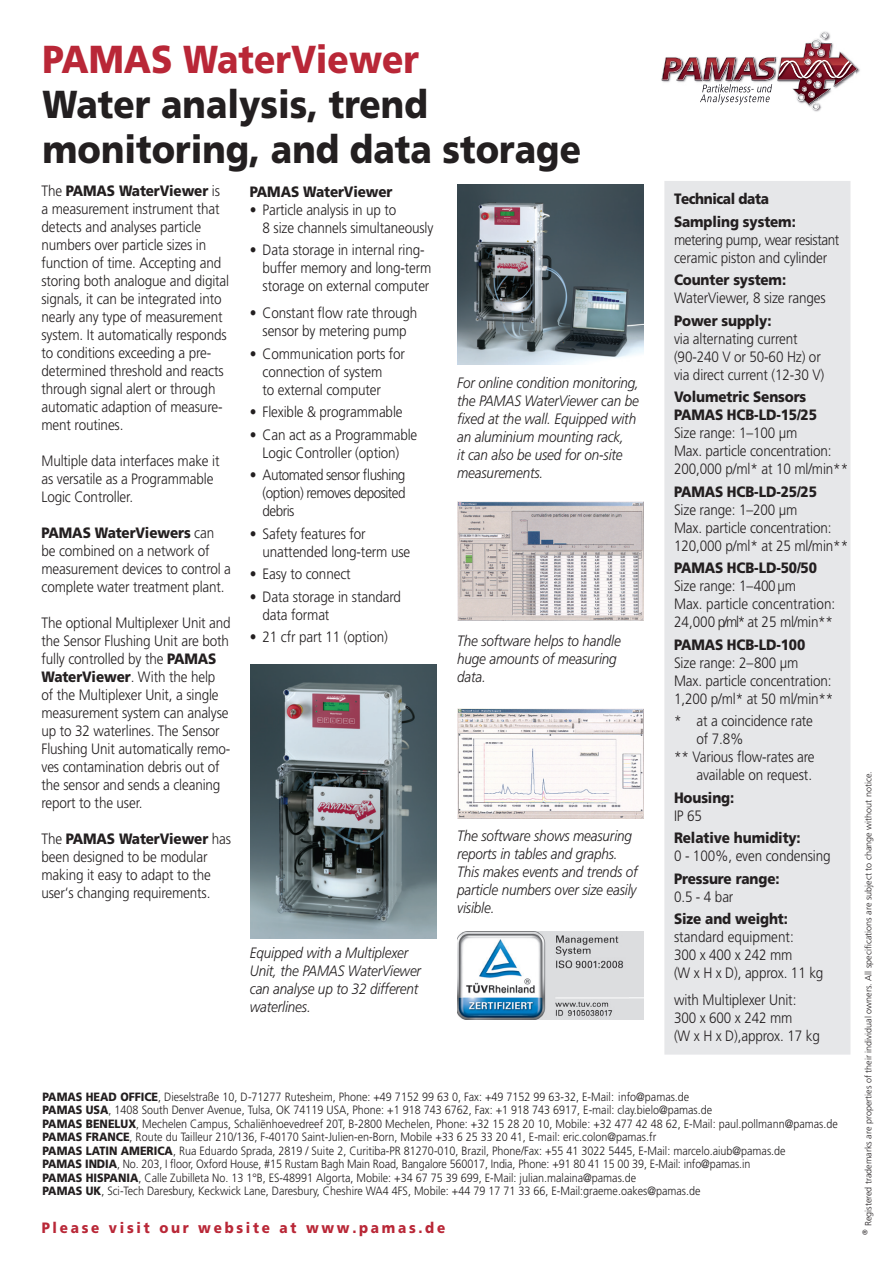
<style>
.page{position:relative;width:893px;height:1263px;background:#fff}
.page>*{position:absolute;margin:0;border:0;box-sizing:border-box;transform-origin:0 0}
.t1{font:900 39px/45px "Frutiger";color:#231f20;scale:.9 1}
.t2{font:900 39px "Frutiger";color:#b92737;scale:.9 1}
.t3{font:300 15px/18px "Frutiger";letter-spacing:-.01em;color:#231f20;scale:.9 1}
.t4{font:italic 300 15px/18px "Frutiger";letter-spacing:-.01em;color:#231f20;scale:.9 1}
.t5{font:900 15px/22.5px "Frutiger";letter-spacing:-.01em;color:#231f20;scale:.9 1}
.t6{font:300 15px/18px "Frutiger";letter-spacing:-.03em;color:#231f20;scale:.9 1}
.t7{font:900 15px "Frutiger";letter-spacing:.2em;color:#b92737;scale:.9 1}
.t8{font:300 12px/13.5px "Frutiger";color:#231f20;scale:.9 1}
.t9{font:300 9px "Frutiger";color:#231f20}
.t10{font:300 7.05px "Frutiger";color:#231f20}
.s1{font-weight:900}
</style>
<div class="page">
<div style="left:664px;top:181px;width:186px;height:873px;background:#e6e7e9"></div>
<svg style="left:662px;top:31px;width:196px;height:81px"></svg>
<img style="left:457px;top:185px;width:187px;height:180px">
<img style="left:251px;top:665px;width:186px;height:273px">
<img style="left:457px;top:502px;width:186px;height:118px">
<img style="left:457px;top:708px;width:187px;height:110px">
<img style="left:457px;top:931px;width:173px;height:89px">
<h1 class="t2" style="left:43px;top:36px;width:420px">PAMAS WaterViewer</h1>
<h1 class="t1" style="left:43px;top:82px;width:600px">Water analysis, trend monitoring, and data storage</h1>
<p class="t3" style="left:41px;top:182px;width:210px">The <span class="s1">PAMAS WaterViewer</span> is a measurement instrument that detects and analyses particle numbers over particle sizes in function of time. Accepting and storing both analogue and digital signals, it can be integrated into nearly any type of measurement system. It automatically responds to conditions exceeding a pre&shy;determined threshold and reacts through signal alert or through automatic adaption of measure&shy;ment routines.</p>
<p class="t3" style="left:41px;top:452px;width:199px">Multiple data interfaces make it as versatile as a Programmable<br>Logic Controller.</p>
<p class="t3" style="left:41px;top:524px;width:212px"><span class="s1">PAMAS WaterViewers</span> can be combined on a network of measurement devices to control a complete water treatment plant.</p>
<p class="t3" style="left:41px;top:614px;width:212px">The optional Multiplexer Unit and the Sensor Flushing Unit are both fully controlled by the <span class="s1">PAMAS<br>WaterViewer</span>. With the help of the Multiplexer Unit, a single measurement system can analyse up to 32 waterlines. The Sensor<br>Flushing Unit automatically remo&shy;ves contamination debris out of the sensor and sends a cleaning report to the user.</p>
<p class="t3" style="left:41px;top:830px;width:212px">The <span class="s1">PAMAS WaterViewer</span> has been designed to be modular making it easy to adapt to the user‘s changing requirements.</p>
<p class="t5" style="left:250px;top:180px;width:160px">PAMAS WaterViewer</p>
<p class="t3" style="left:263px;top:201px;width:191px;text-indent:-13px">• Particle analysis in up to<br>8 size channels simultaneously</p>
<p class="t3" style="left:263px;top:241px;width:189px;text-indent:-13px">• Data storage in internal ring&shy;buffer memory and long-term storage on external computer</p>
<p class="t3" style="left:250px;top:304px;width:188px;text-align:center">• Constant flow rate through sensor by metering pump</p>
<p class="t3" style="left:263px;top:345px;width:160px;text-indent:-13px">• Communication ports for connection of system<br>to external computer</p>
<p class="t3" style="left:250px;top:403px;width:171px">• Flexible &amp; programmable</p>
<p class="t3" style="left:250px;top:426px;width:188px;text-align:center">• Can act as a Programmable<br>Logic Controller (option)</p>
<p class="t3" style="left:263px;top:466px;width:160px;text-align:justify;text-indent:-13px">• Automated sensor flushing (option) removes deposited debris</p>
<p class="t3" style="left:263px;top:525px;width:166px;text-indent:-13px">• Safety features for unattended long-term use</p>
<p class="t3" style="left:250px;top:565px;width:114px">• Easy to connect</p>
<p class="t3" style="left:263px;top:588px;width:155px;text-indent:-13px">• Data storage in standard data format</p>
<p class="t3" style="left:250px;top:628px;width:155px">• 21 cfr part 11 (option)</p>
<p class="t4" style="left:457px;top:374px;width:204px">For online condition monitoring, the PAMAS WaterViewer can be fixed at the wall. Equipped with an aluminium mounting rack,<br>it can also be used for on-site measurements.</p>
<p class="t4" style="left:457px;top:632px;width:183px">The software helps to handle huge amounts of measuring data.</p>
<p class="t4" style="left:457px;top:827px;width:202px">The software shows measuring reports in tables and graphs.<br>This makes events and trends of particle numbers over size easily visible.</p>
<p class="t4" style="left:250px;top:944px;width:192px">Equipped with a Multiplexer<br>Unit, the PAMAS WaterViewer can analyse up to 32 different waterlines.</p>
<p class="t5" style="left:674px;top:188px;width:137px">Technical data<br>Sampling system:</p>
<p class="t6" style="left:674px;top:231px;width:185px">metering pump, wear resistant ceramic piston and cylinder</p>
<p class="t5" style="left:674px;top:269px;width:126px">Counter system:</p>
<p class="t3" style="left:674px;top:289px;width:170px">WaterViewer, 8 size ranges</p>
<p class="t5" style="left:674px;top:309px;width:110px">Power supply:</p>
<p class="t3" style="left:674px;top:330px;width:169px">via alternating current (90-240 V or 50-60 Hz) or via direct current (12-30 V)</p>
<p class="t5" style="left:674px;top:388px;width:160px;line-height:18px">Volumetric Sensors<br>PAMAS HCB-LD-15/25</p>
<p class="t3" style="left:674px;top:424px;width:195px">Size range: 1–100 µm<br>Max. particle concentration:<br>200,000 p/ml* at 10 ml/min**</p>
<p class="t5" style="left:674px;top:480px;width:160px">PAMAS HCB-LD-25/25</p>
<p class="t3" style="left:674px;top:501px;width:195px">Size range: 1–200 µm<br>Max. particle concentration:<br>120,000 p/ml* at 25 ml/min**</p>
<p class="t5" style="left:674px;top:557px;width:160px">PAMAS HCB-LD-50/50</p>
<p class="t3" style="left:674px;top:577px;width:181px">Size range: 1–400 µm<br>Max. particle concentration:<br>24,000 p/ml* at 25 ml/min**</p>
<p class="t5" style="left:674px;top:633px;width:147px">PAMAS HCB-LD-100</p>
<p class="t3" style="left:674px;top:654px;width:179px">Size range: 2–800 µm<br>Max. particle concentration:<br>1,200 p/ml* at 50 ml/min**</p>
<p class="t3" style="left:674px;top:712px;width:156px">* at a coincidence rate</p>
<p class="t3" style="left:696px;top:730px;width:54px">of 7.8%</p>
<p class="t3" style="left:674px;top:748px;width:158px">** Various flow-rates are</p>
<p class="t3" style="left:696px;top:766px;width:130px">available on request.</p>
<p class="t5" style="left:674px;top:786px;width:68px">Housing:</p>
<p class="t3" style="left:674px;top:807px;width:33px">IP 65</p>
<p class="t5" style="left:674px;top:827px;width:142px">Relative humidity:</p>
<p class="t3" style="left:674px;top:847px;width:175px">0 - 100%, even condensing</p>
<p class="t5" style="left:674px;top:867px;width:119px">Pressure range:</p>
<p class="t3" style="left:674px;top:888px;width:68px">0.5 - 4 bar</p>
<p class="t5" style="left:674px;top:908px;width:128px">Size and weight:</p>
<p class="t3" style="left:674px;top:928px;width:168px">standard equipment:<br>300 x 400 x 242 mm<br>(W x H x D), approx. 11 kg</p>
<p class="t3" style="left:674px;top:991px;width:164px">with Multiplexer Unit:<br>300 x 600 x 242 mm<br>(W x H x D),approx. 17 kg</p>
<p class="t8" style="left:43px;top:1090px;width:885px"><span class="s1">PAMAS HEAD OFFICE</span>, Dieselstraße 10, D-71277 Rutesheim, Phone: +49 7152 99 63 0, Fax: +49 7152 99 63-32, E-Mail: info@pamas.de<br><span class="s1">PAMAS USA</span>, 1408 South Denver Avenue, Tulsa, OK 74119 USA, Phone: +1 918 743 6762, Fax: +1 918 743 6917, E-mail: clay.bielo@pamas.de<br><span class="s1">PAMAS BENELUX</span>, Mechelen Campus, Schaliënhoevedreef 20T, B-2800 Mechelen, Phone: +32 15 28 20 10, Mobile: +32 477 42 48 62, E-Mail: paul.pollmann@pamas.de <span class="s1">PAMAS FRANCE</span>, Route du Tailleur 210/136, F-40170 Saint-Julien-en-Born, Mobile +33 6 25 33 20 41, E-mail: eric.colon@pamas.fr<br><span class="s1">PAMAS LATIN AMERICA</span>, Rua Eduardo Sprada, 2819 / Suite 2, Curitiba-PR 81270-010, Brazil, Phone/Fax: +55 41 3022 5445, E-Mail: marcelo.aiub@pamas.de<br><span class="s1">PAMAS INDIA</span>, No. 203, I floor, Oxford House, #15 Rustam Bagh Main Road, Bangalore 560017, India, Phone: +91 80 41 15 00 39, E-Mail: info@pamas.in<br><span class="s1">PAMAS HISPANIA</span>, Calle Zubilleta No. 13 1°B, ES-48991 Algorta, Mobile: +34 67 75 39 699, E-Mail: julian.malaina@pamas.de<br><span class="s1">PAMAS UK</span>, Sci-Tech Daresbury, Keckwick Lane, Daresbury, Cheshire WA4 4FS, Mobile: +44 79 17 71 33 66, E-Mail:graeme.oakes@pamas.de</p>
<p class="t7" style="left:42px;top:1218px;width:450px">Please visit our website at www.pamas.de</p>
<p class="t9" style="left:863px;top:1226px;width:456px;rotate:-90deg">Registered trademarks are properties of their individual owners. All specifications are subject to change without notice.</p>
<p class="t10" style="left:861px;top:1234px;width:7px;rotate:-90deg">®</p>
</div>
